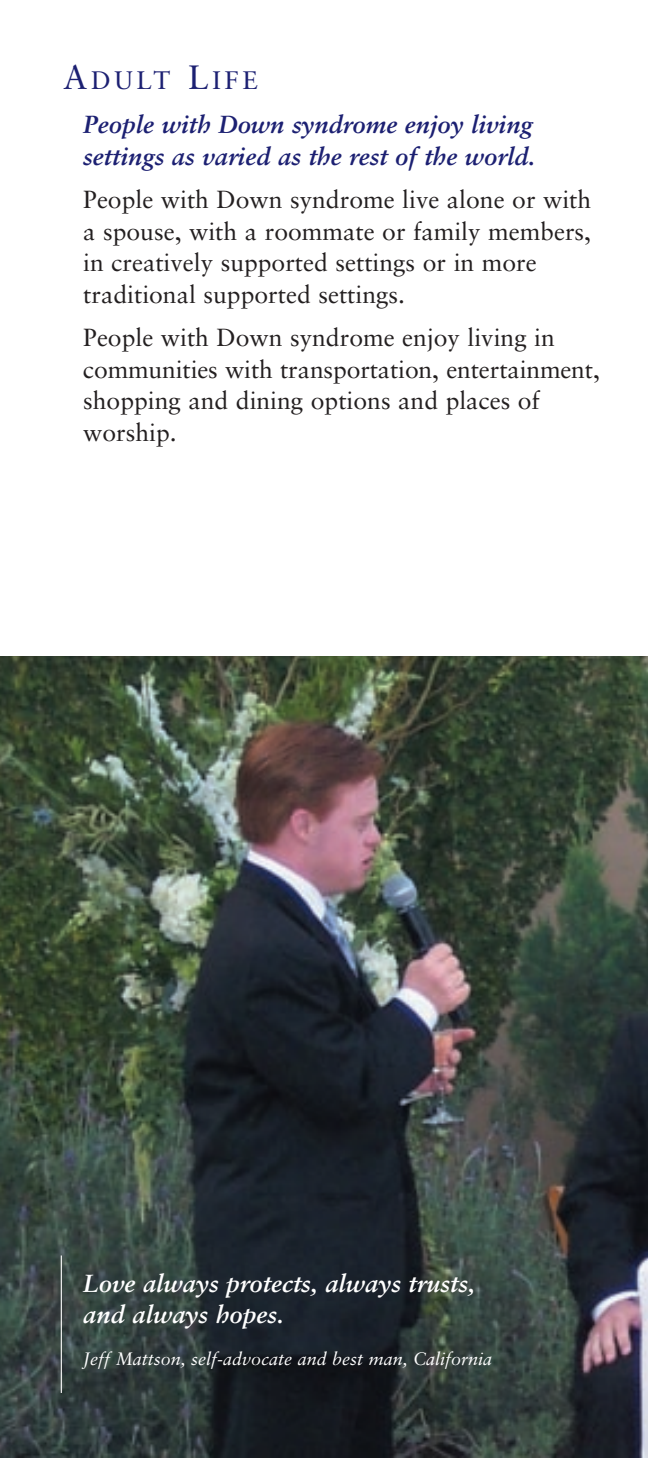
<style>
.page{position:relative;width:648px;height:1458px;background:#fff}
.page>*{position:absolute;margin:0;border:0;box-sizing:border-box;transform-origin:0 0}
.t1{font:25.2px "Sabon";letter-spacing:.15em;color:#1c2072}
.t2{font:24.75px/31.5px "Sabon";color:#231f20}
.t3{font:italic 700 24.75px/31.5px "Sabon";color:#1c2072}
.t4{font:italic 700 24.75px/31.5px "Sabon";color:#fff}
.t5{font:italic 18px "Sabon";color:#fff}
.s1{font-size:33.75px}
</style>
<div class="page">
<img style="left:0;top:657px;width:648px;height:801px">
<hr style="left:61px;top:1256px;width:1px;height:137px;background:#fff">
<p class="t1" style="left:63px;top:70px;width:196px"><span class="s1">A</span>DULT <span class="s1">L</span>IFE</p>
<p class="t3" style="left:83px;top:111px;width:454px">People with Down syndrome enjoy living settings as varied as the rest of the world.</p>
<p class="t2" style="left:83px;top:186px;width:510px">People with Down syndrome live alone or with a spouse, with a roommate or family members, in creatively supported settings or in more traditional supported settings.</p>
<p class="t2" style="left:83px;top:324px;width:518px">People with Down syndrome enjoy living in communities with transportation, entertainment, shopping and dining options and places of worship.</p>
<p class="t4" style="left:83px;top:1270px;width:393px">Love always protects, always trusts, and always hopes.</p>
<p class="t5" style="left:83px;top:1351px;width:410px">Jeff Mattson, self-advocate and best man, California</p>
</div>
